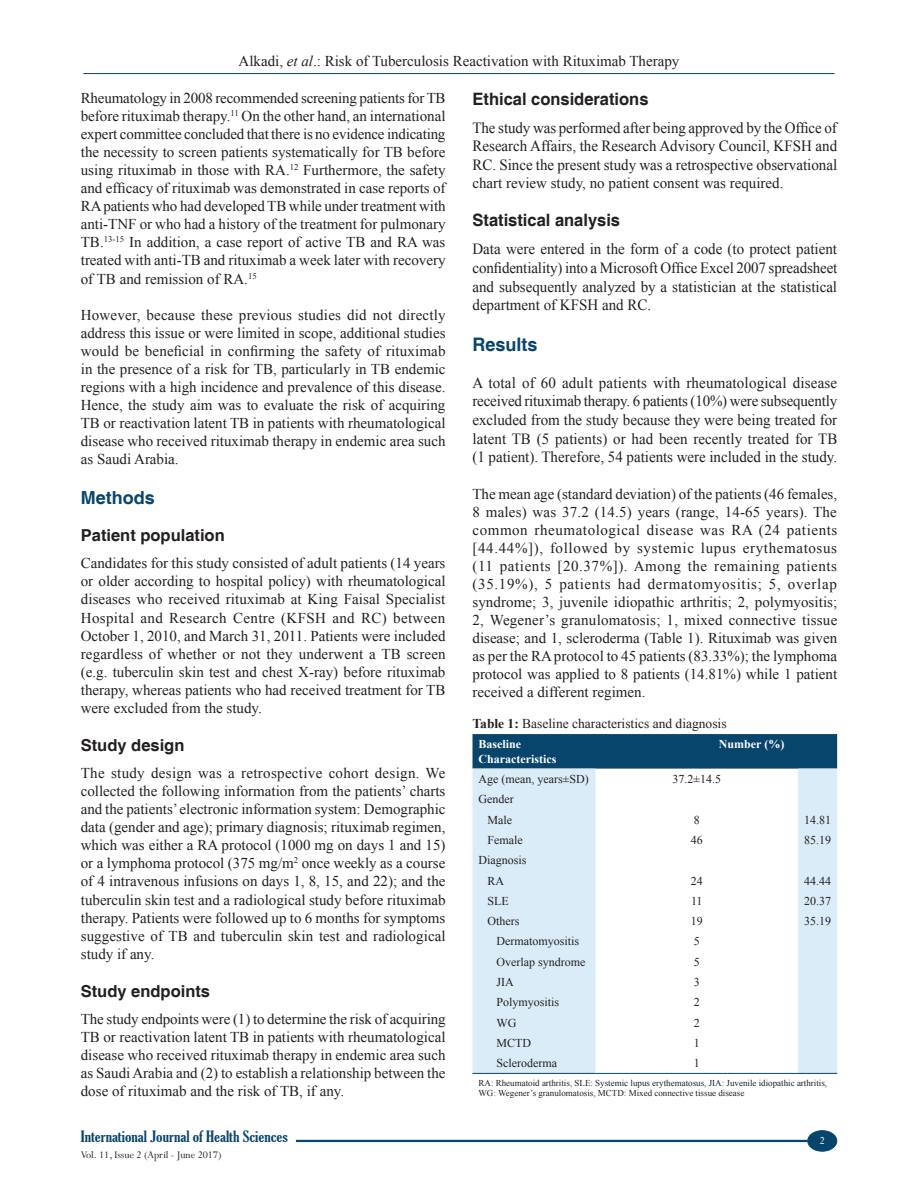
<style>
.page{position:relative;width:918px;height:1188px;background:#fff}
.page>*{position:absolute;margin:0;border:0;box-sizing:border-box;transform-origin:0 0}
.t1{font:700 18.6px "Helvetica";color:#08456c}
.t2{font:700 18px "Helvetica";color:#08456c}
.t3{font:700 17.1px "Helvetica";color:#231f20}
.H2_Above_h1{font:700 16.5px "Helvetica";color:#231f20}
.TX{font:15.6px/18.6px "Times New Roman";color:#231f20;text-align:justify}
.TX-2{font:15px/18.1px "Times New Roman";color:#231f20;text-align:justify}
.RF{font:extra-condensed 15px "Gloucester";color:#08456c;scale:1.25 1}
.TT{font:13.5px "Times New Roman";color:#231f20}
.TB{font:12px "Times New Roman";color:#231f20}
.TCH{font:700 12px/14.4px "Times New Roman";color:#fff}
.TBL{font:12px "Times New Roman";color:#231f20}
.FOLIO{font:12px "Perpetua";color:#fff}
.RF_RECTO_1{font:11.25px "Perpetua";letter-spacing:-.005em;color:#231f20}
.TFN{font:9px/10.8px "Times New Roman";color:#231f20}
.s1{font-style:italic}
.s2{font-weight:700}
</style>
<div class="page">
<hr style="left:83px;top:73px;width:752px;height:1px;background:#08456c">
<div style="left:808px;top:1131px;width:29px;height:20px;background:#08456c;border-radius:50%"></div>
<div style="left:807px;top:1130px;width:30px;height:22px;border:1px solid #08456c;border-radius:50%"></div>
<hr style="left:296px;top:1140px;width:512px;height:2px;background:#08456c">
<div style="left:472px;top:734px;width:365px;height:35px;background:#08456c"></div>
<svg style="left:472px;top:769px;width:365px;height:304px"></svg>
<hr style="left:472px;top:1073px;width:124px;height:1px;background:#08456c">
<hr style="left:596px;top:1073px;width:70px;height:1px;background:#08456c">
<hr style="left:666px;top:1073px;width:62px;height:1px;background:#08456c">
<hr style="left:728px;top:1073px;width:70px;height:1px;background:#08456c">
<hr style="left:798px;top:1073px;width:39px;height:1px;background:#08456c">
<p class="TX-2" style="left:239px;top:51px;width:442px">Alkadi, <span class="s1">et al</span>.: Risk of Tuberculosis Reactivation with Rituximab Therapy</p>
<p class="TX-2" style="left:81px;top:88px;width:366px">Rheumatology in 2008 recommended screening patients for TB before rituximab therapy.<sup>11</sup> On the other hand, an international expert committee concluded that there is no evidence indicating the necessity to screen patients systematically for TB before using rituximab in those with RA.<sup>12</sup> Furthermore, the safety and efficacy of rituximab was demonstrated in case reports of RA patients who had developed TB while under treatment with anti-TNF or who had a history of the treatment for pulmonary TB.<sup>13-15</sup> In addition, a case report of active TB and RA was treated with anti-TB and rituximab a week later with recovery of TB and remission of RA.<sup>15</sup></p>
<p class="TX-2" style="left:81px;top:305px;width:366px">However, because these previous studies did not directly address this issue or were limited in scope, additional studies would be beneficial in confirming the safety of rituximab in the presence of a risk for TB, particularly in TB endemic regions with a high incidence and prevalence of this disease.<br>Hence, the study aim was to evaluate the risk of acquiring TB or reactivation latent TB in patients with rheumatological disease who received rituximab therapy in endemic area such as Saudi Arabia.</p>
<h1 class="t2" style="left:81px;top:487px;width:75px">Methods</h1>
<p class="H2_Above_h1" style="left:81px;top:525px;width:145px">Patient population</p>
<p class="TX-2" style="left:81px;top:554px;width:366px">Candidates for this study consisted of adult patients (14 years or older according to hospital policy) with rheumatological diseases who received rituximab at King Faisal Specialist Hospital and Research Centre (KFSH and RC) between October 1, 2010, and March 31, 2011. Patients were included regardless of whether or not they underwent a TB screen (e.g. tuberculin skin test and chest X-ray) before rituximab therapy, whereas patients who had received treatment for TB were excluded from the study.</p>
<h2 class="H2_Above_h1" style="left:81px;top:735px;width:105px">Study design</h2>
<p class="TX-2" style="left:81px;top:763px;width:366px">The study design was a retrospective cohort design. We collected the following information from the patients’ charts and the patients’ electronic information system: Demographic data (gender and age); primary diagnosis; rituximab regimen, which was either a RA protocol (1000 mg on days 1 and 15) or a lymphoma protocol (375 mg/m<sup>2</sup> once weekly as a course of 4 intravenous infusions on days 1, 8, 15, and 22); and the tuberculin skin test and a radiological study before rituximab therapy. Patients were followed up to 6 months for symptoms suggestive of TB and tuberculin skin test and radiological study if any.</p>
<h2 class="H2_Above_h1" style="left:81px;top:981px;width:131px">Study endpoints</h2>
<p class="TX-2" style="left:81px;top:1009px;width:366px">The study endpoints were (1) to determine the risk of acquiring TB or reactivation latent TB in patients with rheumatological disease who received rituximab therapy in endemic area such as Saudi Arabia and (2) to establish a relationship between the dose of rituximab and the risk of TB, if any.</p>
<p class="RF" style="left:81px;top:1128px;width:167px">International Journal of Health Sciences</p>
<p class="RF_RECTO_1" style="left:81px;top:1148px;width:142px">Vol. 11, Issue 2 (April - June 2017)</p>
<h2 class="t3" style="left:472px;top:88px;width:178px">Ethical considerations</h2>
<p class="TX" style="left:472px;top:118px;width:366px">The study was performed after being approved by the Office of Research Affairs, the Research Advisory Council, KFSH and RC. Since the present study was a retrospective observational</p>
<p class="TX-2" style="left:472px;top:173px;width:313px">chart review study, no patient consent was required.</p>
<h2 class="t3" style="left:472px;top:210px;width:149px">Statistical analysis</h2>
<p class="TX" style="left:472px;top:239px;width:366px">Data were entered in the form of a code (to protect patient confidentiality) into a Microsoft Office Excel 2007 spreadsheet and subsequently analyzed by a statistician at the statistical department of KFSH and RC.</p>
<h1 class="t1" style="left:472px;top:333px;width:67px">Results</h1>
<p class="TX" style="left:472px;top:373px;width:366px">A total of 60 adult patients with rheumatological disease received rituximab therapy. 6 patients (10%) were subsequently excluded from the study because they were being treated for latent TB (5 patients) or had been recently treated for TB (1 patient). Therefore, 54 patients were included in the study.</p>
<p class="TX-2" style="left:472px;top:484px;width:366px">The mean age (standard deviation) of the patients (46 females, 8 males) was 37.2 (14.5) years (range, 14-65 years). The common rheumatological disease was RA (24 patients [44.44%]), followed by systemic lupus erythematosus (11 patients [20.37%]). Among the remaining patients (35.19%), 5 patients had dermatomyositis; 5, overlap syndrome; 3, juvenile idiopathic arthritis; 2, polymyositis; 2, Wegener’s granulomatosis; 1, mixed connective tissue disease; and 1, scleroderma (Table 1). Rituximab was given as per the RA protocol to 45 patients (83.33%); the lymphoma protocol was applied to 8 patients (14.81%) while 1 patient received a different regimen.</p>
<p class="TT" style="left:472px;top:714px;width:256px"><span class="s2">Table 1:</span> Baseline characteristics and diagnosis</p>
<p class="TCH" style="left:478px;top:737px;width:79px">Baseline<br>Characteristics</p>
<p class="TCH" style="left:719px;top:737px;width:67px">Number (%)</p>
<p class="TB" style="left:478px;top:770px;width:112px">Age (mean, years±SD)</p>
<p class="TB" style="left:673px;top:770px;width:50px">37.2±14.5</p>
<p class="TB" style="left:478px;top:791px;width:37px">Gender</p>
<p class="TB" style="left:487px;top:811px;width:26px">Male</p>
<p class="TB" style="left:694px;top:811px;width:7px">8</p>
<p class="TB" style="left:804px;top:811px;width:28px">14.81</p>
<p class="TB" style="left:487px;top:831px;width:37px">Female</p>
<p class="TB" style="left:691px;top:831px;width:13px">46</p>
<p class="TB" style="left:804px;top:831px;width:28px">85.19</p>
<p class="TB" style="left:478px;top:852px;width:49px">Diagnosis</p>
<p class="TB" style="left:487px;top:872px;width:18px">RA</p>
<p class="TB" style="left:691px;top:872px;width:13px">24</p>
<p class="TB" style="left:804px;top:872px;width:28px">44.44</p>
<p class="TB" style="left:487px;top:892px;width:23px">SLE</p>
<p class="TB" style="left:691px;top:892px;width:13px">11</p>
<p class="TB" style="left:804px;top:892px;width:28px">20.37</p>
<p class="TB" style="left:487px;top:913px;width:33px">Others</p>
<p class="TB" style="left:691px;top:913px;width:13px">19</p>
<p class="TB" style="left:804px;top:913px;width:28px">35.19</p>
<p class="TB" style="left:496px;top:933px;width:84px">Dermatomyositis</p>
<p class="TB" style="left:694px;top:933px;width:7px">5</p>
<p class="TB" style="left:496px;top:953px;width:90px">Overlap syndrome</p>
<p class="TB" style="left:694px;top:953px;width:7px">5</p>
<p class="TB" style="left:496px;top:974px;width:19px">JIA</p>
<p class="TB" style="left:694px;top:974px;width:7px">3</p>
<p class="TB" style="left:496px;top:994px;width:64px">Polymyositis</p>
<p class="TB" style="left:694px;top:994px;width:7px">2</p>
<p class="TB" style="left:496px;top:1014px;width:21px">WG</p>
<p class="TB" style="left:694px;top:1014px;width:7px">2</p>
<p class="TB" style="left:496px;top:1035px;width:36px">MCTD</p>
<p class="TB" style="left:694px;top:1035px;width:7px">1</p>
<p class="TBL" style="left:496px;top:1055px;width:62px">Scleroderma</p>
<p class="TBL" style="left:694px;top:1055px;width:7px">1</p>
<p class="TFN" style="left:478px;top:1077px;width:350px">RA: Rheumatoid arthritis, SLE: Systemic lupus erythematosus, JIA: Juvenile idiopathic arthritis,<br>WG: Wegener’s granulomatosis, MCTD: Mixed connective tissue disease</p>
<p class="FOLIO" style="left:820px;top:1133px;width:7px">2</p>
</div>
